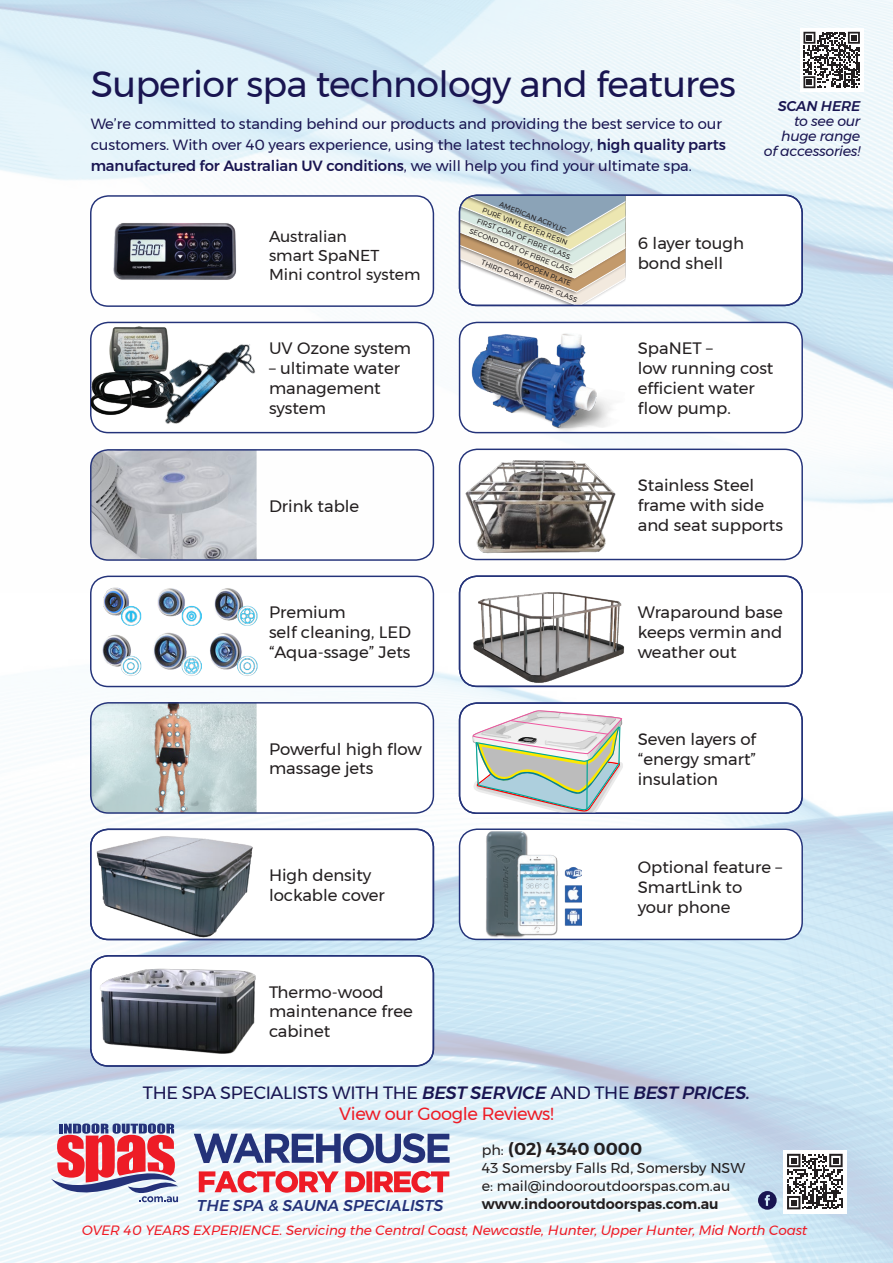
<style>
.page{position:relative;width:893px;height:1263px;background:#fff}
.page>*{position:absolute;margin:0;border:0;box-sizing:border-box;transform-origin:0 0}
.t1{font:36.45px "Montserrat";letter-spacing:-.02em;color:#191551}
.t2{font:17.85px/21.3px "Montserrat";letter-spacing:-.02em;color:#191551;text-align:center}
.t3{font:600 17.25px "Montserrat";color:#231f20}
.t4{font:16.5px/19.8px "Montserrat";color:#231f20}
.t5{font:15.75px/18.9px "Montserrat";color:#231f20}
.t6{font:italic 500 15.6px "Montserrat";color:#243279}
.t7{font:14.85px/20.7px "Montserrat";letter-spacing:-.005em;color:#191551}
.t8{font:14.25px/18px "Montserrat";color:#231f20}
.t9{font:600 14.25px "Montserrat";color:#231f20}
.t10{font:italic 14.1px/15px "Montserrat";letter-spacing:-.02em;color:#191551;text-align:right}
.t11{font:italic 500 14.1px "Montserrat";letter-spacing:-.02em;color:#191551}
.t12{font:italic 13.5px "Montserrat";letter-spacing:-.01em;color:#ee1c26}
.t13{font:7.05px "Montserrat";color:#231f20}
.s1{font-weight:500}
.s2{font-weight:500;font-style:italic}
.s3{color:#ee1c26}
.s4{font-weight:400;font-size:14.25px}
</style>
<div class="page">
<img style="left:0;top:0;width:893px;height:527px">
<img style="left:0;top:527px;width:893px;height:736px">
<img style="left:91px;top:450px;width:166px;height:110px">
<div style="left:800px;top:28px;width:63px;height:64px;background:#fff"></div>
<svg style="left:803px;top:32px;width:57px;height:56px"></svg>
<div style="left:460px;top:450px;width:343px;height:110px;background:#fff;border-radius:18px"></div>
<div style="left:459px;top:449px;width:344px;height:111px;border:1px solid #24337a;border-radius:18px"></div>
<div style="left:460px;top:703px;width:342px;height:110px;background:#fff;border-radius:18px"></div>
<svg style="left:472px;top:710px;width:151px;height:102px"></svg>
<hr style="left:586px;top:761px;width:2px;height:48px;background:#00a998">
<div style="left:459px;top:702px;width:344px;height:112px;border:1px solid #24337a;border-radius:18px"></div>
<div style="left:91px;top:956px;width:342px;height:110px;background:#fff;border-radius:18px"></div>
<div style="left:90px;top:955px;width:344px;height:112px;border:1px solid #24337a;border-radius:18px"></div>
<div style="left:460px;top:828px;width:342px;height:111px;background:#fff;border-radius:18px"></div>
<img style="left:486px;top:831px;width:95px;height:107px">
<div style="left:459px;top:828px;width:344px;height:112px;border:1px solid #24337a;border-radius:18px"></div>
<div style="left:460px;top:195px;width:342px;height:110px;background:#fff;border-radius:18px"></div>
<svg style="left:460px;top:195px;width:165px;height:110px"></svg>
<div style="left:459px;top:194px;width:344px;height:112px;border:1px solid #24337a;border-radius:18px"></div>
<div style="left:460px;top:576px;width:342px;height:110px;background:#fff;border-radius:18px"></div>
<div style="left:459px;top:575px;width:344px;height:112px;border:1px solid #24337a;border-radius:18px"></div>
<img style="left:460px;top:576px;width:165px;height:110px">
<div style="left:92px;top:322px;width:342px;height:110px;background:#fff;border-radius:18px"></div>
<div style="left:90px;top:322px;width:344px;height:111px;border:1px solid #24337a;border-radius:18px"></div>
<img style="left:91px;top:322px;width:107px;height:97px">
<img style="left:155px;top:341px;width:102px;height:93px">
<div style="left:460px;top:323px;width:343px;height:110px;background:#fff;border-radius:18px"></div>
<div style="left:459px;top:322px;width:344px;height:111px;border:1px solid #24337a;border-radius:18px"></div>
<img style="left:461px;top:322px;width:164px;height:111px">
<div style="left:92px;top:702px;width:342px;height:110px;background:#fff;border-radius:18px"></div>
<img style="left:91px;top:703px;width:166px;height:110px">
<img style="left:144px;top:704px;width:56px;height:108px">
<div style="left:90px;top:702px;width:344px;height:112px;border:1px solid #24337a;border-radius:18px"></div>
<div style="left:90px;top:449px;width:344px;height:112px;border:1px solid #24337a;border-radius:18px"></div>
<div style="left:91px;top:829px;width:342px;height:110px;background:#fff;border-radius:18px"></div>
<img style="left:94px;top:832px;width:159px;height:106px">
<div style="left:90px;top:828px;width:344px;height:112px;border:1px solid #24337a;border-radius:18px"></div>
<div style="left:92px;top:576px;width:342px;height:110px;background:#fff;border-radius:18px"></div>
<div style="left:90px;top:576px;width:344px;height:111px;border:1px solid #24337a;border-radius:18px"></div>
<img style="left:90px;top:575px;width:52px;height:51px">
<img style="left:91px;top:624px;width:51px;height:52px">
<img style="left:147px;top:576px;width:50px;height:41px">
<img style="left:153px;top:632px;width:39px;height:38px">
<img style="left:214px;top:588px;width:35px;height:33px">
<img style="left:210px;top:633px;width:38px;height:37px">
<img style="left:121px;top:606px;width:20px;height:20px">
<img style="left:121px;top:656px;width:20px;height:20px">
<img style="left:182px;top:656px;width:20px;height:20px">
<img style="left:237px;top:656px;width:20px;height:20px">
<img style="left:182px;top:606px;width:20px;height:20px">
<img style="left:237px;top:606px;width:20px;height:20px">
<img style="left:460px;top:449px;width:165px;height:110px">
<img style="left:91px;top:956px;width:178px;height:107px">
<svg style="left:758px;top:1191px;width:19px;height:19px"></svg>
<div style="left:783px;top:1150px;width:63px;height:63px;background:#fff"></div>
<svg style="left:787px;top:1154px;width:56px;height:55px"></svg>
<svg style="left:51px;top:1123px;width:127px;height:79px;background:#c58093"></svg>
<svg style="left:194px;top:1133px;width:256px;height:30px;background:#818db5"></svg>
<svg style="left:199px;top:1171px;width:250px;height:22px;background:#ed7d84"></svg>
<div style="left:91px;top:196px;width:342px;height:110px;background:#fff;border-radius:18px"></div>
<div style="left:90px;top:195px;width:344px;height:112px;border:1px solid #24337a;border-radius:18px"></div>
<img style="left:113px;top:223px;width:124px;height:57px">
<h1 class="t1" style="left:91px;top:56px;width:647px">Superior spa technology and features</h1>
<p class="t7" style="left:91px;top:113px;width:637px">We’re committed to standing behind our products and providing the best service to our customers. With over 40 years experience, using the latest technology, <span class="s1">high quality parts manufactured for Australian UV conditions</span>, we will help you find your ultimate spa.</p>
<p class="t5" style="left:269px;top:227px;width:153px">Australian<br>smart SpaNET<br>Mini control system</p>
<p class="t13" style="left:502px;top:199px;width:73px;rotate:22deg">AMERICAN ACRYLIC</p>
<p class="t13" style="left:485px;top:204px;width:92px;rotate:22deg">PURE VINYL ESTER RESIN</p>
<p class="t13" style="left:480px;top:215px;width:101px;rotate:22deg">FIRST COAT OF FIBRE GLASS</p>
<p class="t13" style="left:472px;top:225px;width:112px;rotate:22deg">SECOND COAT OF FIBRE GLASS</p>
<p class="t13" style="left:484px;top:257px;width:104px;rotate:22deg">THIRD COAT OF FIBRE GLASS</p>
<p class="t13" style="left:519px;top:257px;width:60px;rotate:22deg">WOODEN PLATE</p>
<p class="t4" style="left:638px;top:233px;width:108px">6 layer tough bond shell</p>
<p class="t11" style="left:778px;top:95px;width:84px">SCAN HERE</p>
<p class="t10" style="left:764px;top:114px;width:98px">to see our huge range<br>of accessories!</p>
<p class="t4" style="left:269px;top:338px;width:144px">UV Ozone system</p>
<p class="t4" style="left:269px;top:358px;width:132px">– ultimate water management system</p>
<p class="t4" style="left:269px;top:496px;width:92px">Drink table</p>
<p class="t4" style="left:269px;top:602px;width:144px">Premium<br>self cleaning, LED “Aqua-ssage” Jets</p>
<p class="t4" style="left:269px;top:739px;width:154px">Powerful high flow massage jets</p>
<p class="t4" style="left:269px;top:865px;width:117px">High density lockable cover</p>
<p class="t4" style="left:269px;top:982px;width:145px">Thermo-wood maintenance free cabinet</p>
<p class="t4" style="left:638px;top:338px;width:137px">SpaNET –<br>low running cost efficient water flow pump.</p>
<p class="t4" style="left:638px;top:475px;width:147px">Stainless Steel frame with side and seat supports</p>
<p class="t4" style="left:638px;top:602px;width:146px;text-align:justify">Wraparound base keeps vermin and weather out</p>
<p class="t4" style="left:638px;top:729px;width:120px;text-align:justify">Seven layers of “energy smart” insulation</p>
<p class="t4" style="left:638px;top:857px;width:146px">Optional feature –<br>SmartLink to<br>your phone</p>
<p class="t2" style="left:143px;top:1081px;width:609px">THE SPA SPECIALISTS WITH THE <span class="s2">BEST SERVICE</span> AND THE <span class="s2">BEST PRICES.<br></span><span class="s3">View our Google Reviews!</span></p>
<p class="t3" style="left:482px;top:1135px;width:162px"><span class="s4">ph:</span> (02) 4340 0000</p>
<p class="t8" style="left:482px;top:1159px;width:265px">43 Somersby Falls Rd, Somersby NSW e: mail@indooroutdoorspas.com.au</p>
<p class="t9" style="left:482px;top:1192px;width:238px">www.indooroutdoorspas.com.au</p>
<p class="t12" style="left:82px;top:1219px;width:727px">OVER 40 YEARS EXPERIENCE. Servicing the Central Coast, Newcastle, Hunter, Upper Hunter, Mid North Coast</p>
<p class="t6" style="left:197px;top:1193px;width:248px">THE SPA &amp; SAUNA SPECIALISTS</p>
</div>
